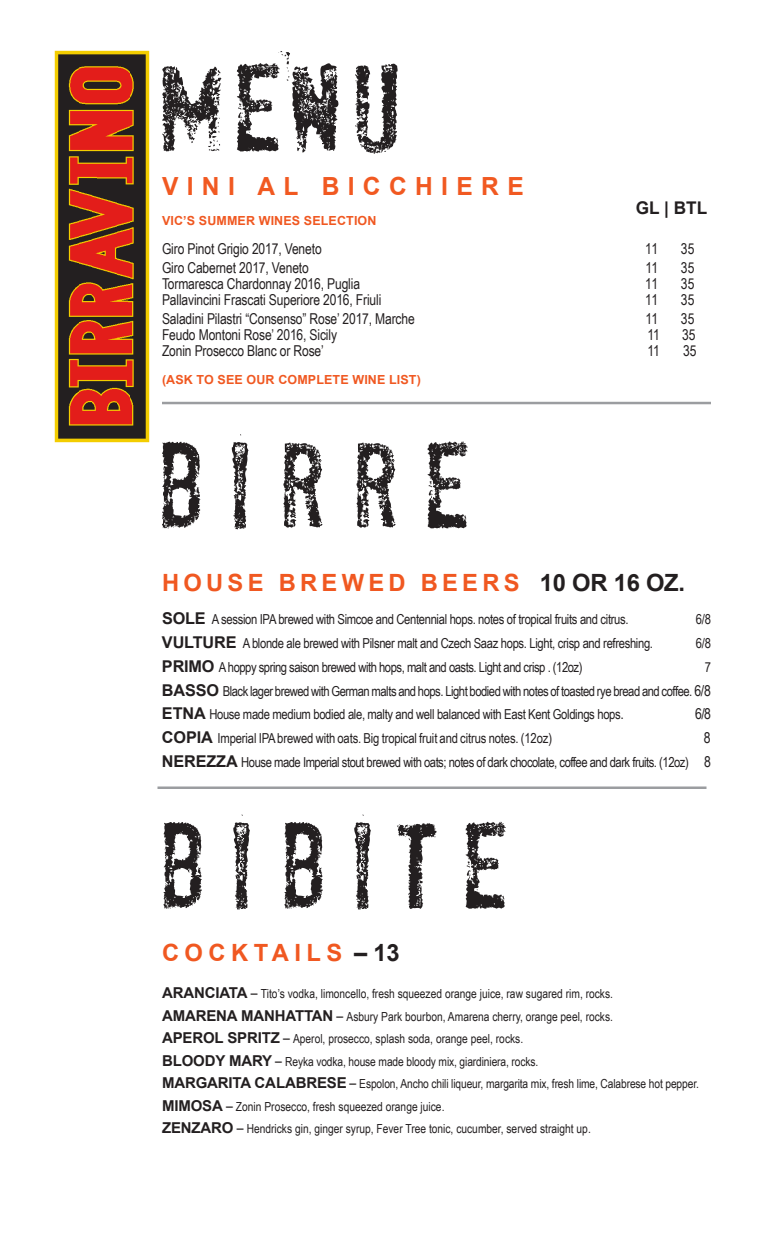
<style>
.page{position:relative;width:765px;height:1260px;background:#fff}
.page>*{position:absolute;margin:0;border:0;box-sizing:border-box;transform-origin:0 0}
.t1{font:700 25px "Arial";letter-spacing:.34em;color:#f15921}
.t2{font:700 23.75px "Arial";letter-spacing:.18em;color:#f05821}
.t3{font:700 23.75px "Arial";letter-spacing:.23em;color:#f05821}
.t4{font:700 17.5px "Arial";color:#231f20}
.t5{font:15px "Arial Narrow";letter-spacing:-.01em;color:#231f20}
.t6{font:13.75px/23.8px "Arial Narrow";letter-spacing:-.025em;color:#231f20;text-align:right}
.t7{font:12.5px/22.5px "Arial Narrow";color:#231f20}
.t8{font:700 12.5px "Arial";letter-spacing:.01em;color:#f05821}
.s1{color:#231f20}
.s2{font-family:"Arial";font-weight:700;font-size:16.25px}
.s3{font-size:15px}
.s4{font-family:"Arial";font-weight:700;font-size:15px}
</style>
<div class="page">
<img style="left:54px;top:51px;width:96px;height:391px">
<svg style="left:162px;top:51px;width:236px;height:103px"></svg>
<hr style="left:162px;top:402px;width:549px;height:2px;background:#9b9da0">
<hr style="left:158px;top:787px;width:549px;height:2px;background:#9b9da0">
<svg style="left:164px;top:815px;width:342px;height:95px"></svg>
<svg style="left:162px;top:434px;width:306px;height:96px"></svg>
<p class="t1" style="left:162px;top:170px;width:363px">VINI AL BICCHIERE</p>
<p class="t4" style="left:636px;top:196px;width:73px">GL | BTL</p>
<p class="t8" style="left:162px;top:212px;width:216px">VIC’S SUMMER WINES SELECTION</p>
<p class="t5" style="left:162px;top:238px;width:161px">Giro Pinot Grigio 2017, Veneto</p>
<p class="t5" style="left:645px;top:238px;width:14px">11</p>
<p class="t5" style="left:681px;top:238px;width:15px">35</p>
<p class="t5" style="left:162px;top:256px;width:148px">Giro Cabernet 2017, Veneto</p>
<p class="t5" style="left:645px;top:256px;width:14px">11</p>
<p class="t5" style="left:681px;top:256px;width:15px">35</p>
<p class="t5" style="left:162px;top:273px;width:200px">Tormaresca Chardonnay 2016, Puglia</p>
<p class="t5" style="left:645px;top:273px;width:14px">11</p>
<p class="t5" style="left:681px;top:273px;width:15px">35</p>
<p class="t5" style="left:162px;top:289px;width:221px">Pallavincini Frascati Superiore 2016, Friuli</p>
<p class="t5" style="left:645px;top:289px;width:14px">11</p>
<p class="t5" style="left:681px;top:289px;width:15px">35</p>
<p class="t5" style="left:162px;top:308px;width:254px">Saladini Pilastri “Consenso” Rose’ 2017, Marche</p>
<p class="t5" style="left:645px;top:308px;width:14px">11</p>
<p class="t5" style="left:681px;top:308px;width:15px">35</p>
<p class="t5" style="left:162px;top:324px;width:177px">Feudo Montoni Rose’ 2016, Sicily</p>
<p class="t5" style="left:647px;top:324px;width:14px">11</p>
<p class="t5" style="left:682px;top:324px;width:15px">35</p>
<p class="t5" style="left:162px;top:340px;width:163px">Zonin Prosecco Blanc or Rose’</p>
<p class="t5" style="left:647px;top:340px;width:14px">11</p>
<p class="t5" style="left:683px;top:340px;width:15px">35</p>
<p class="t8" style="left:162px;top:371px;width:260px">(ASK TO SEE OUR COMPLETE WINE LIST)</p>
<p class="t2" style="left:162px;top:567px;width:525px">HOUSE BREWED BEERS <span class="s1">10 OR 16 OZ.</span></p>
<p class="t6" style="left:162px;top:607px;width:468px"><span class="s2">SOLE</span> A session IPA brewed with Simcoe and Centennial hops. notes of tropical fruits and citrus.</p>
<p class="t6" style="left:696px;top:607px;width:17px">6/8</p>
<p class="t6" style="left:162px;top:631px;width:493px"><span class="s2">VULTURE</span> A blonde ale brewed with Pilsner malt and Czech Saaz hops. Light, crisp and refreshing.</p>
<p class="t6" style="left:696px;top:631px;width:17px">6/8</p>
<p class="t6" style="left:162px;top:655px;width:422px"><span class="s2">PRIMO</span> A hoppy spring saison brewed with hops, malt and oasts. Light and crisp . (12oz)</p>
<p class="t6" style="left:162px;top:655px;width:551px">7<br><span class="s2">BASSO</span> Black lager brewed with German malts and hops. Light bodied with notes of toasted rye bread and coffee. <span class="s3">6/8</span></p>
<p class="t6" style="left:162px;top:702px;width:463px"><span class="s2">ETNA</span> House made medium bodied ale, malty and well balanced with East Kent Goldings hops<span class="s3">.</span></p>
<p class="t5" style="left:695px;top:703px;width:18px">6/8</p>
<p class="t6" style="left:162px;top:726px;width:392px"><span class="s2">COPIA</span> Imperial IPA brewed with oats. Big tropical fruit and citrus notes. (12oz)</p>
<p class="t5" style="left:704px;top:727px;width:8px">8</p>
<p class="t6" style="left:162px;top:750px;width:550px"><span class="s2">NEREZZA</span> House made Imperial stout brewed with oats; notes of dark chocolate, coffee and dark fruits. (12oz) <span class="s3">8</span></p>
<p class="t3" style="left:162px;top:937px;width:239px">COCKTAILS <span class="s1">–13</span></p>
<p class="t7" style="left:162px;top:982px;width:453px"><span class="s4">ARANCIATA</span> <span class="s3">–</span> Tito’s vodka, limoncello, fresh squeezed orange juice, raw sugared rim, rocks.</p>
<p class="t7" style="left:162px;top:1005px;width:453px"><span class="s4">AMARENA MANHATTAN</span> <span class="s3">–</span> Asbury Park bourbon, Amarena cherry, orange peel, rocks.</p>
<p class="t7" style="left:162px;top:1027px;width:363px"><span class="s4">APEROL SPRITZ</span> <span class="s3">–</span> Aperol, prosecco, splash soda, orange peel, rocks.</p>
<p class="t7" style="left:162px;top:1050px;width:538px"><span class="s4">BLOODY MARY</span> <span class="s3">–</span> Reyka vodka, house made bloody mix, giardiniera, rocks.<br><span class="s4">MARGARITA CALABRESE</span> <span class="s3">–</span> Espolon, Ancho chili liqueur, margarita mix, fresh lime, Calabrese hot pepper.</p>
<p class="t7" style="left:162px;top:1095px;width:430px"><span class="s4">MIMOSA</span> <span class="s3">–</span> Zonin Prosecco, fresh squeezed orange juice.<br><span class="s4">ZENZARO</span> <span class="s3">–</span> Hendricks gin, ginger syrup, Fever Tree tonic, cucumber, served straight up.</p>
</div>
